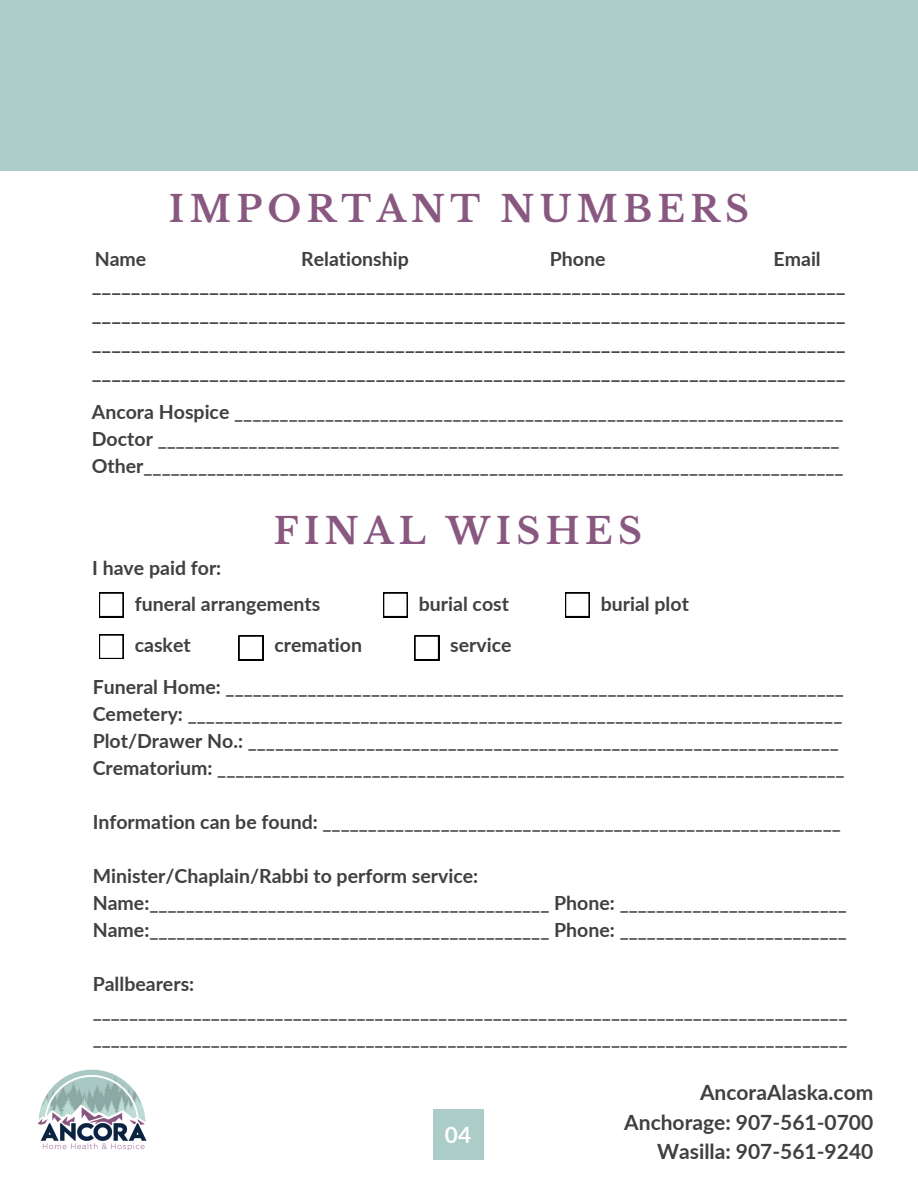
<style>
.page{position:relative;width:918px;height:1188px;background:#fff}
.page>*{position:absolute;margin:0;border:0;box-sizing:border-box;transform-origin:0 0}
.t1{font:700 36px "Libre Baskerville";letter-spacing:.15em;color:#895880}
.t2{font:700 22.5px "Lato";color:#fff}
.t3{font:700 21px/29.2px "Lato";color:#404040;text-align:justify}
.t4{font:700 19.5px/27px "Lato";color:#404040}
</style>
<div class="page">
<div style="left:0;top:0;width:918px;height:170px;background:#abccc7"></div>
<div style="left:433px;top:1109px;width:50px;height:51px;background:#abccc7"></div>
<svg style="left:99px;top:593px;width:24px;height:24px"></svg>
<svg style="left:383px;top:593px;width:25px;height:24px"></svg>
<svg style="left:565px;top:593px;width:25px;height:24px"></svg>
<svg style="left:99px;top:635px;width:24px;height:24px"></svg>
<svg style="left:239px;top:636px;width:24px;height:24px"></svg>
<svg style="left:415px;top:636px;width:24px;height:24px"></svg>
<img style="left:37px;top:1069px;width:110px;height:82px">
<p class="t1" style="left:169px;top:187px;width:582px">IMPORTANT NUMBERS</p>
<p class="t4" style="left:95px;top:245px;width:53px">Name</p>
<p class="t4" style="left:301px;top:245px;width:109px">Relationship</p>
<p class="t4" style="left:550px;top:245px;width:57px">Phone</p>
<p class="t4" style="left:774px;top:245px;width:49px">Email</p>
<p class="t3" style="left:92px;top:269px;width:755px">_____________________________________________________________________________ _____________________________________________________________________________ _____________________________________________________________________________ _____________________________________________________________________________</p>
<p class="t4" style="left:92px;top:398px;width:753px">Ancora Hospice ___________________________________________________________________</p>
<p class="t4" style="left:92px;top:425px;width:749px">Doctor ___________________________________________________________________________</p>
<p class="t4" style="left:92px;top:452px;width:753px">Other_____________________________________________________________________________</p>
<h1 class="t1" style="left:274px;top:509px;width:370px">FINAL WISHES</h1>
<p class="t4" style="left:92px;top:554px;width:131px">I have paid for:</p>
<p class="t4" style="left:135px;top:590px;width:187px">funeral arrangements</p>
<p class="t4" style="left:419px;top:590px;width:92px">burial cost</p>
<p class="t4" style="left:601px;top:590px;width:90px">burial plot</p>
<p class="t4" style="left:135px;top:631px;width:57px">casket</p>
<p class="t4" style="left:274px;top:631px;width:89px">cremation</p>
<p class="t4" style="left:450px;top:631px;width:63px">service</p>
<p class="t4" style="left:93px;top:673px;width:753px">Funeral Home: ____________________________________________________________________</p>
<p class="t4" style="left:93px;top:700px;width:751px">Cemetery: ________________________________________________________________________</p>
<p class="t4" style="left:93px;top:727px;width:748px">Plot/Drawer No.: _________________________________________________________________</p>
<p class="t4" style="left:93px;top:754px;width:754px">Crematorium: _____________________________________________________________________</p>
<p class="t4" style="left:93px;top:808px;width:750px">Information can be found: _________________________________________________________</p>
<p class="t4" style="left:93px;top:862px;width:387px">Minister/Chaplain/Rabbi to perform service:</p>
<p class="t4" style="left:93px;top:889px;width:756px">Name:____________________________________________ Phone: _________________________</p>
<p class="t4" style="left:93px;top:916px;width:756px">Name:____________________________________________ Phone: _________________________</p>
<p class="t4" style="left:93px;top:970px;width:103px">Pallbearers:</p>
<p class="t4" style="left:93px;top:997px;width:756px">___________________________________________________________________________________ ___________________________________________________________________________________</p>
<p class="t3" style="left:700px;top:1078px;width:175px">AncoraAlaska.com</p>
<p class="t3" style="left:624px;top:1107px;width:251px">Anchorage: 907-561-0700</p>
<p class="t3" style="left:657px;top:1136px;width:218px">Wasilla: 907-561-9240</p>
<h1 class="t2" style="left:445px;top:1120px;width:28px">04</h1>
</div>
